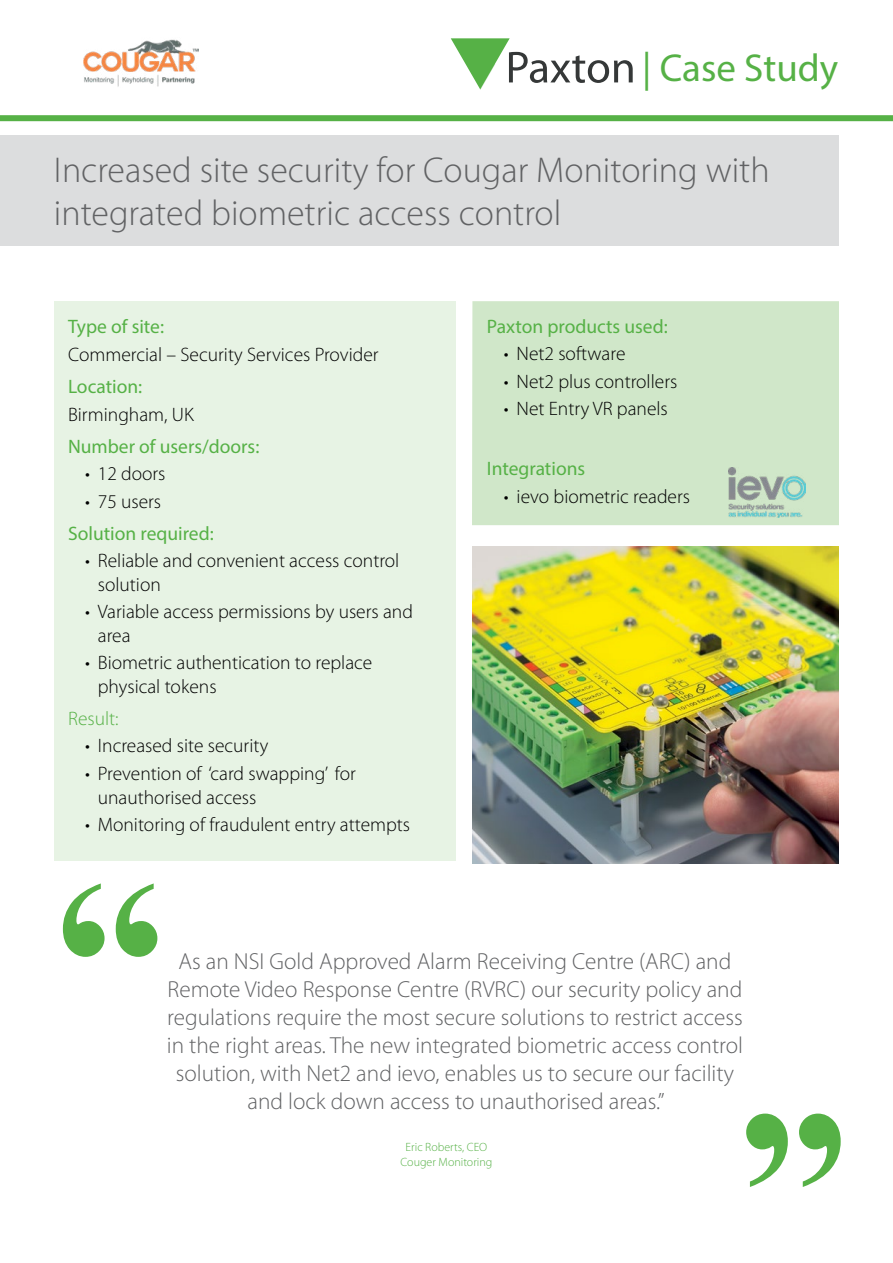
<style>
.page{position:relative;width:893px;height:1263px;background:#fff}
.page>*{position:absolute;margin:0;border:0;box-sizing:border-box;transform-origin:0 0}
.t1{font:700 225px "Times New Roman";color:#56b146}
.t2{font:39px "Myriad Pro";color:#56b146}
.t3{font:300 36px/43.2px "Myriad Pro";color:#616264}
.t4{font:300 23.25px/27.9px "Myriad Pro";color:#616264;text-align:center}
.t5{font:300 19.5px/23.4px "Myriad Pro";color:#000}
.t6{font:19.5px "Myriad Pro";color:#56b146}
.t7{font:300 19.5px "Myriad Pro";color:#56b146}
.t8{font:300 12px/14.4px "Myriad Pro";color:#56b146;text-align:center}
</style>
<div class="page">
<div style="left:0;top:115px;width:893px;height:6px;background:#56b146"></div>
<div style="left:54px;top:301px;width:401px;height:560px;background:#e7f3e4"></div>
<div style="left:472px;top:301px;width:367px;height:224px;background:#d0e7c9"></div>
<div style="left:0;top:135px;width:839px;height:111px;background:#dcddde"></div>
<img style="left:84px;top:39px;width:115px;height:48px">
<img style="left:472px;top:546px;width:367px;height:317px">
<svg style="left:451px;top:38px;width:182px;height:51px"></svg>
<img style="left:728px;top:468px;width:77px;height:50px">
<h2 class="t2" style="left:642px;top:44px;width:197px">| Case Study</h2>
<h3 class="t3" style="left:54px;top:148px;width:717px">Increased site security for Cougar Monitoring with integrated biometric access control</h3>
<p class="t6" style="left:68px;top:315px;width:98px">Type of site:</p>
<p class="t5" style="left:68px;top:343px;width:312px">Commercial – Security Services Provider</p>
<p class="t6" style="left:68px;top:374px;width:76px">Location:</p>
<p class="t5" style="left:68px;top:402px;width:127px">Birmingham, UK</p>
<p class="t6" style="left:68px;top:434px;width:193px">Number of users/doors:</p>
<p class="t5" style="left:85px;top:462px;width:82px">• 12 doors</p>
<p class="t5" style="left:85px;top:489px;width:78px">• 75 users</p>
<p class="t6" style="left:68px;top:521px;width:147px">Solution required:</p>
<p class="t5" style="left:98px;top:549px;width:303px;text-indent:-13px">• Reliable and convenient access control solution</p>
<p class="t5" style="left:98px;top:600px;width:317px;text-indent:-13px">• Variable access permissions by users and area</p>
<p class="t5" style="left:98px;top:651px;width:276px;text-indent:-13px">• Biometric authentication to replace physical tokens</p>
<p class="t7" style="left:68px;top:706px;width:52px">Result:</p>
<p class="t5" style="left:85px;top:734px;width:185px">• Increased site security</p>
<p class="t5" style="left:98px;top:762px;width:260px;text-indent:-13px">• Prevention of ‘card swapping’ for unauthorised access</p>
<p class="t5" style="left:85px;top:813px;width:327px">• Monitoring of fraudulent entry attempts</p>
<p class="t6" style="left:487px;top:314px;width:182px">Paxton products used:</p>
<p class="t5" style="left:504px;top:342px;width:123px">• Net2 software</p>
<p class="t5" style="left:504px;top:369px;width:175px">• Net2 plus controllers</p>
<p class="t5" style="left:504px;top:397px;width:165px">• Net Entry VR panels</p>
<p class="t6" style="left:487px;top:456px;width:100px">Integrations</p>
<p class="t5" style="left:504px;top:484px;width:188px">• ievo biometric readers</p>
<h1 class="t1" style="left:54px;top:805px;width:114px">“</h1>
<p class="t4" style="left:167px;top:947px;width:578px">As an NSI Gold Approved Alarm Receiving Centre (ARC) and Remote Video Response Centre (RVRC) our security policy and regulations require the most secure solutions to restrict access in the right areas. The new integrated biometric access control solution, with Net2 and ievo, enables us to secure our facility and lock down access to unauthorised areas.”</p>
<p class="t8" style="left:401px;top:1140px;width:93px">Eric Roberts, CEO<br>Couger Monitoring</p>
<h1 class="t1" style="left:737px;top:1035px;width:114px">”</h1>
</div>
